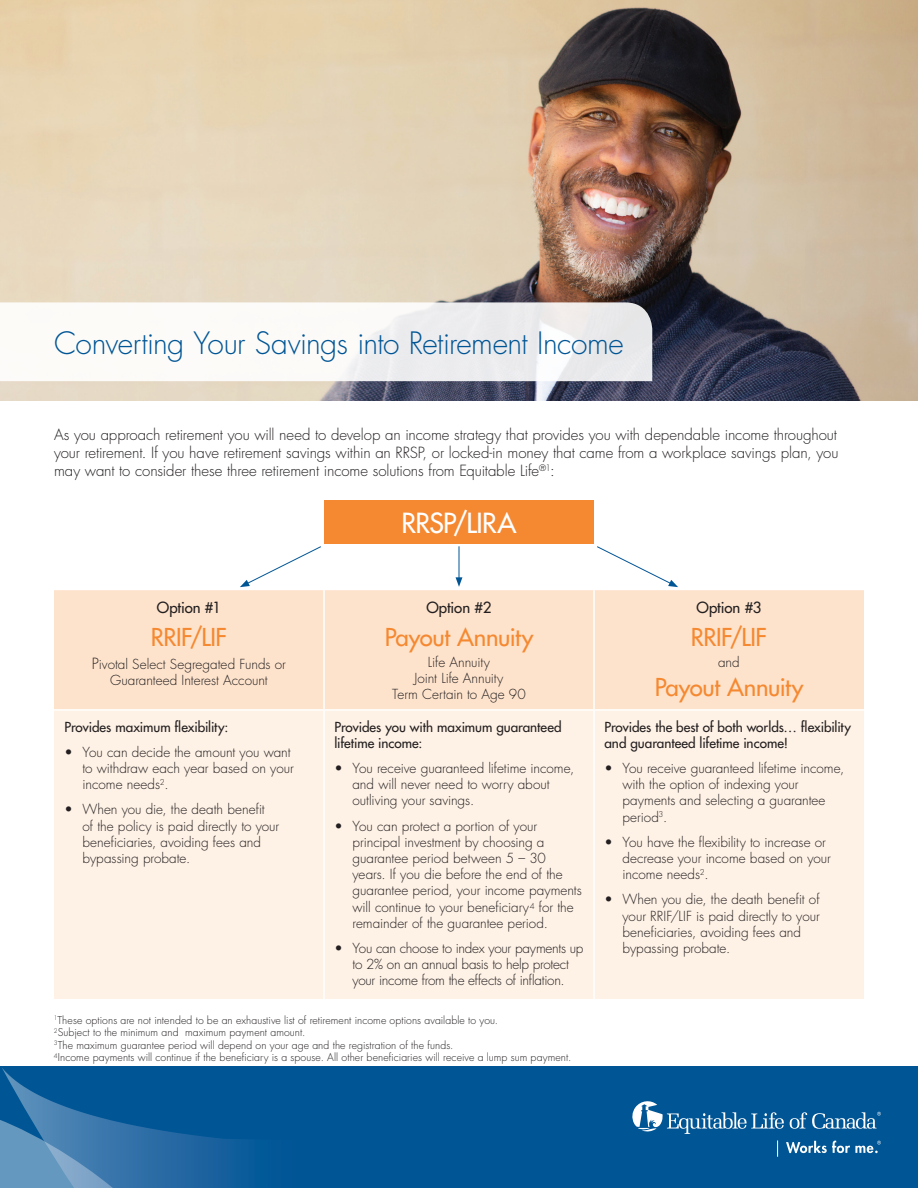
<style>
.page{position:relative;width:918px;height:1188px;background:#fff}
.page>*{position:absolute;margin:0;border:0;box-sizing:border-box;transform-origin:0 0}
.t1{font:300 30px "Futura Std";letter-spacing:-.02em;color:#005595}
.t2{font:500 27px "Futura Std";letter-spacing:-.02em;color:#fff}
.t3{font:500 24px "Futura Std";letter-spacing:-.015em;color:#f58932}
.t4{font:300 15px/18px "Futura Std";letter-spacing:-.01em;color:#231f20;text-align:justify}
.t5{font:500 15px "Futura Std";letter-spacing:-.005em;color:#231f20}
.t6{font:300 13.5px/16.2px "Futura Std";letter-spacing:-.005em;color:#231f20}
.t7{font:500 13.5px/16.2px "Futura Std";letter-spacing:-.005em;color:#231f20}
.t8{font:300 10.5px/12.6px "Futura Std";letter-spacing:.01em;color:#231f20}
.s1{font-size:15px}
</style>
<div class="page">
<div style="left:0;top:1066px;width:918px;height:122px;background:#005595"></div>
<svg style="left:0;top:1068px;width:247px;height:120px"></svg>
<svg style="left:786px;top:1141px;width:95px;height:12px"></svg>
<svg style="left:632px;top:1101px;width:152px;height:33px"></svg>
<svg style="left:790px;top:1112px;width:91px;height:17px"></svg>
<svg style="left:777px;top:1140px;width:1px;height:17px"></svg>
<img style="left:0;top:0;width:918px;height:401px">
<div style="left:324px;top:500px;width:270px;height:43px;background:#f58932"></div>
<div style="left:54px;top:590px;width:810px;height:119px;background:#fee3cc"></div>
<div style="left:54px;top:711px;width:810px;height:288px;background:#fef1e5"></div>
<hr style="left:323px;top:590px;width:2px;height:119px;background:#fff">
<hr style="left:593px;top:590px;width:2px;height:119px;background:#fff">
<hr style="left:323px;top:711px;width:2px;height:288px;background:#fff">
<hr style="left:593px;top:711px;width:2px;height:288px;background:#fff">
<svg style="left:240px;top:546px;width:81px;height:41px"></svg>
<hr style="left:459px;top:546px;width:1px;height:34px;background:#005595">
<svg style="left:456px;top:577px;width:6px;height:10px"></svg>
<svg style="left:597px;top:546px;width:81px;height:41px"></svg>
<svg style="left:0;top:302px;width:652px;height:79px"></svg>
<p class="t1" style="left:54px;top:325px;width:571px">Converting Your Savings into Retirement Income</p>
<p class="t4" style="left:54px;top:426px;width:786px">As you approach retirement you will need to develop an income strategy that provides you with dependable income throughout your retirement. If you have retirement savings within an RRSP, or locked-in money that came from a workplace savings plan, you may want to consider these three retirement income solutions from Equitable Life<sup>®1</sup>:</p>
<p class="t2" style="left:401px;top:506px;width:117px">RRSP/LIRA</p>
<p class="t5" style="left:157px;top:598px;width:66px">Option #1</p>
<p class="t3" style="left:151px;top:622px;width:78px">RRIF/LIF</p>
<p class="t6" style="left:92px;top:656px;width:196px;text-align:center"><span class="s1">P</span>ivotal Select Segregated Funds or<br>Guaranteed Interest Account</p>
<p class="t7" style="left:64px;top:719px;width:165px">Provides maximum flexibility:</p>
<p class="t6" style="left:82px;top:744px;width:213px;text-indent:-18px">• You can decide the amount you want to withdraw each year based on your income needs<sup>2</sup>.</p>
<p class="t6" style="left:82px;top:802px;width:198px;text-indent:-18px">• When you die, the death benefit<br>of the policy is paid directly to your beneficiaries, avoiding fees and bypassing probate.</p>
<p class="t5" style="left:426px;top:598px;width:67px">Option #2</p>
<p class="t3" style="left:385px;top:622px;width:150px">Payout Annuity</p>
<p class="t6" style="left:392px;top:654px;width:135px;text-align:center">Life Annuity<br>Joint Life Annuity<br>Term Certain to Age 90</p>
<p class="t7" style="left:334px;top:719px;width:229px">Provides you with maximum guaranteed lifetime income:</p>
<p class="t6" style="left:352px;top:760px;width:223px;text-indent:-18px">• You receive guaranteed lifetime income, and will never need to worry about outliving your savings.</p>
<p class="t6" style="left:352px;top:818px;width:231px;text-indent:-18px">• You can protect a portion of your principal investment by choosing a guarantee period between 5 – 30 years. If you die before the end of the guarantee period, your income payments will continue to your beneficiary<sup>4</sup> for the remainder of the guarantee period.</p>
<p class="t6" style="left:334px;top:940px;width:251px;text-align:center">• You can choose to index your payments up to 2% on an annual basis to help protect<br>your income from the effects of inflation.</p>
<p class="t8" style="left:54px;top:1014px;width:519px"><sup>1</sup>These options are not intended to be an exhaustive list of retirement income options available to you.<br><sup>2</sup>Subject to the minimum and maximum payment amount.<br><sup>3</sup>The maximum guarantee period will depend on your age and the registration of the funds.<br><sup>4</sup>Income payments will continue if the beneficiary is a spouse. All other beneficiaries will receive a lump sum payment.</p>
<p class="t5" style="left:697px;top:598px;width:66px">Option #3</p>
<p class="t3" style="left:691px;top:622px;width:78px">RRIF/LIF</p>
<p class="t6" style="left:718px;top:654px;width:23px">and</p>
<p class="t3" style="left:655px;top:672px;width:150px">Payout Annuity</p>
<p class="t7" style="left:604px;top:719px;width:248px">Provides the best of both worlds… flexibility and guaranteed lifetime income!</p>
<p class="t6" style="left:622px;top:760px;width:223px;text-indent:-18px">• You receive guaranteed lifetime income, with the option of indexing your payments and selecting a guarantee period<sup>3</sup>.</p>
<p class="t6" style="left:622px;top:834px;width:210px;text-indent:-18px">• You have the flexibility to increase or decrease your income based on your income needs<sup>2</sup>.</p>
<p class="t6" style="left:622px;top:892px;width:199px;text-indent:-18px">• When you die, the death benefit of your RRIF/LIF is paid directly to your beneficiaries, avoiding fees and bypassing probate.</p>
</div>
